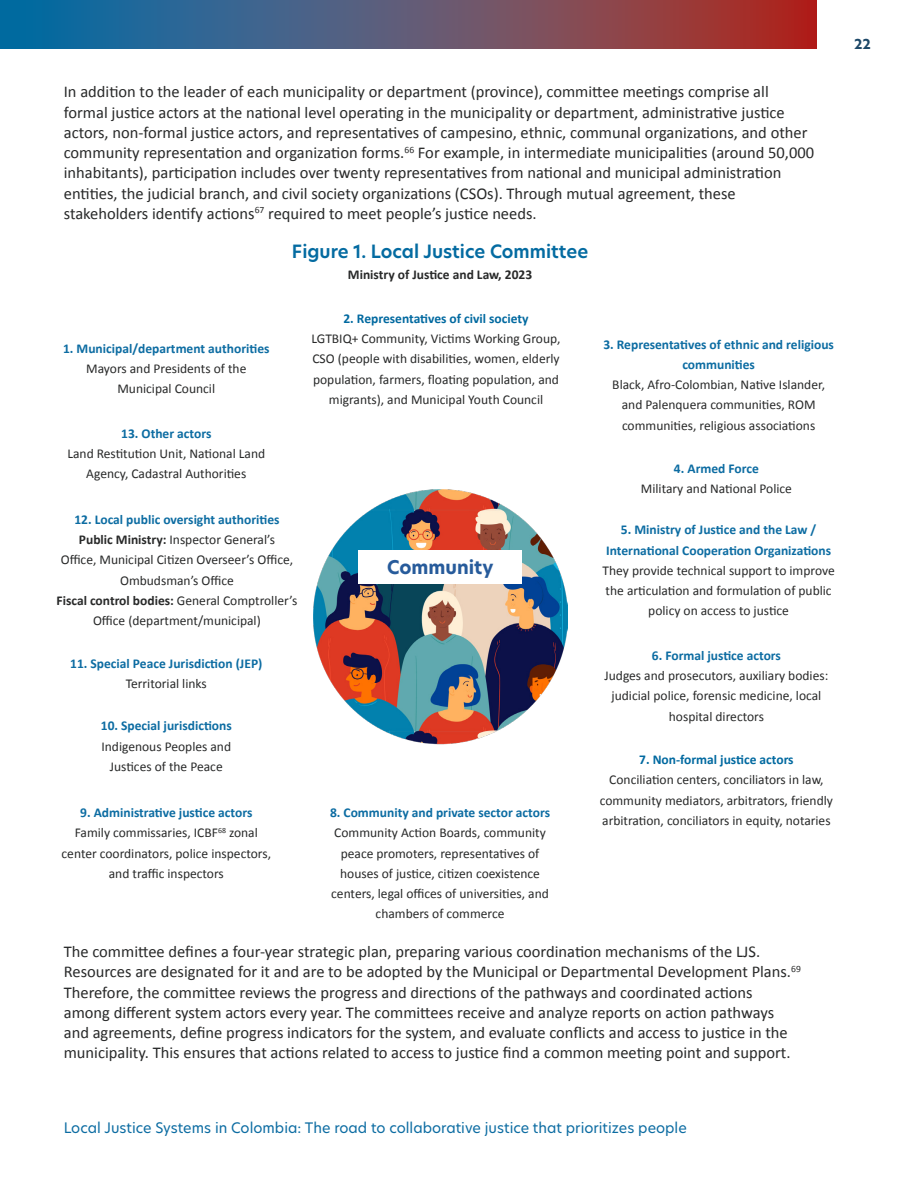
<style>
.page{position:relative;width:918px;height:1188px;background:#fff}
.page>*{position:absolute;margin:0;border:0;box-sizing:border-box;transform-origin:0 0}
.t1{font:700 18.45px "New Hero";color:#275b9b}
.Figure_Heading{font:600 18px "New Hero";color:#046ba1}
.Body_Text{font:16.5px/20.2px "Calibri";color:#282929}
.t2{font:14.25px "New Hero";color:#0c6ca2}
.Body_Text-2{font:13.5px/20.2px "Calibri";color:#282929;text-align:center}
.Body_Text-3{font:700 13.5px/20.2px "Calibri";color:#0c6ca2;text-align:center}
.Figure_Heading-2{font:700 13.5px "Calibri";color:#282929}
.t3{font:700 13.5px "New Hero";color:#1d4868}
.s1{font-weight:700;color:#0c6ca2}
.s2{font-weight:700}
.s3{font-weight:400;color:#282929}
.s4{font-weight:700;color:#0069a0}
</style>
<div class="page">
<svg style="left:0;top:0;width:816px;height:49px;background:#5d546d"></svg>
<img style="left:313px;top:490px;width:254px;height:255px">
<div style="left:358px;top:551px;width:164px;height:33px;background:#fff"></div>
<p class="Body_Text" style="left:64px;top:81px;width:752px">In addition to the leader of each municipality or department (province), committee meetings comprise all formal justice actors at the national level operating in the municipality or department, administrative justice actors, non-formal justice actors, and representatives of campesino, ethnic, communal organizations, and other community representation and organization forms.<sup>66</sup> For example, in intermediate municipalities (around 50,000 inhabitants), participation includes over twenty representatives from national and municipal administration entities, the judicial branch, and civil society organizations (CSOs). Through mutual agreement, these stakeholders identify actions<sup>67</sup> required to meet people’s justice needs.</p>
<p class="Figure_Heading" style="left:292px;top:240px;width:298px">Figure 1. Local Justice Committee</p>
<p class="Figure_Heading-2" style="left:348px;top:265px;width:186px">Ministry of Justice and Law, 2023</p>
<p class="Body_Text-2" style="left:63px;top:338px;width:208px"><span class="s1">1. Municipal/department authorities<br></span>Mayors and Presidents of the<br>Municipal Council</p>
<p class="Body_Text-2" style="left:67px;top:423px;width:199px"><span class="s1">13. Other actors<br></span>Land Restitution Unit, National Land<br>Agency, Cadastral Authorities</p>
<p class="Body_Text-2" style="left:57px;top:509px;width:242px"><span class="s1">12. Local public oversight authorities </span><span class="s2">Public Ministry:</span> Inspector General’s<br>Office, Municipal Citizen Overseer’s Office, Ombudsman’s Office<br><span class="s2">Fiscal control bodies:</span> General Comptroller’s Office (department/municipal)</p>
<p class="Body_Text-3" style="left:70px;top:653px;width:194px">11. Special Peace Jurisdiction (JEP)<br><span class="s3">Territorial links</span></p>
<p class="Body_Text-2" style="left:101px;top:715px;width:132px"><span class="s1">10. Special jurisdictions<br></span>Indigenous Peoples and<br>Justices of the Peace</p>
<p class="Body_Text-2" style="left:62px;top:802px;width:211px"><span class="s1">9. Administrative justice actors </span>Family commissaries, ICBF<sup>68</sup> zonal center coordinators, police inspectors, and traffic inspectors</p>
<p class="Body_Text-2" style="left:312px;top:308px;width:251px"><span class="s4">2. Representatives of civil society<br></span>LGTBIQ+ Community, Victims Working Group, CSO (people with disabilities, women, elderly population, farmers, floating population, and migrants), and Municipal Youth Council</p>
<p class="t1" style="left:387px;top:555px;width:108px">Community</p>
<p class="Body_Text-2" style="left:330px;top:802px;width:222px"><span class="s1">8. Community and private sector actors </span>Community Action Boards, community peace promoters, representatives of houses of justice, citizen coexistence centers, legal offices of universities, and chambers of commerce</p>
<p class="Body_Text-2" style="left:603px;top:334px;width:232px"><span class="s1">3. Representatives of ethnic and religious communities<br></span>Black, Afro-Colombian, Native Islander, and Palenquera communities, ROM communities, religious associations</p>
<p class="Body_Text-2" style="left:641px;top:458px;width:153px"><span class="s1">4. Armed Force<br></span>Military and National Police</p>
<p class="Body_Text-2" style="left:603px;top:519px;width:234px"><span class="s1">5. Ministry of Justice and the Law / International Cooperation Organizations </span>They provide technical support to improve the articulation and formulation of public policy on access to justice</p>
<p class="Body_Text-2" style="left:605px;top:645px;width:225px"><span class="s1">6. Formal justice actors<br></span>Judges and prosecutors, auxiliary bodies: judicial police, forensic medicine, local hospital directors</p>
<p class="Body_Text-2" style="left:600px;top:749px;width:235px"><span class="s4">7. Non-formal justice actors<br></span>Conciliation centers, conciliators in law, community mediators, arbitrators, friendly arbitration, conciliators in equity, notaries</p>
<p class="Body_Text" style="left:64px;top:941px;width:739px">The committee defines a four-year strategic plan, preparing various coordination mechanisms of the LJS.<br>Resources are designated for it and are to be adopted by the Municipal or Departmental Development Plans.<sup>69<br></sup>Therefore, the committee reviews the progress and directions of the pathways and coordinated actions among different system actors every year. The committees receive and analyze reports on action pathways and agreements, define progress indicators for the system, and evaluate conflicts and access to justice in the municipality. This ensures that actions related to access to justice find a common meeting point and support.</p>
<p class="t3" style="left:854px;top:34px;width:18px">22</p>
<p class="t2" style="left:64px;top:1118px;width:625px">Local Justice Systems in Colombia: The road to collaborative justice that prioritizes people</p>
</div>
